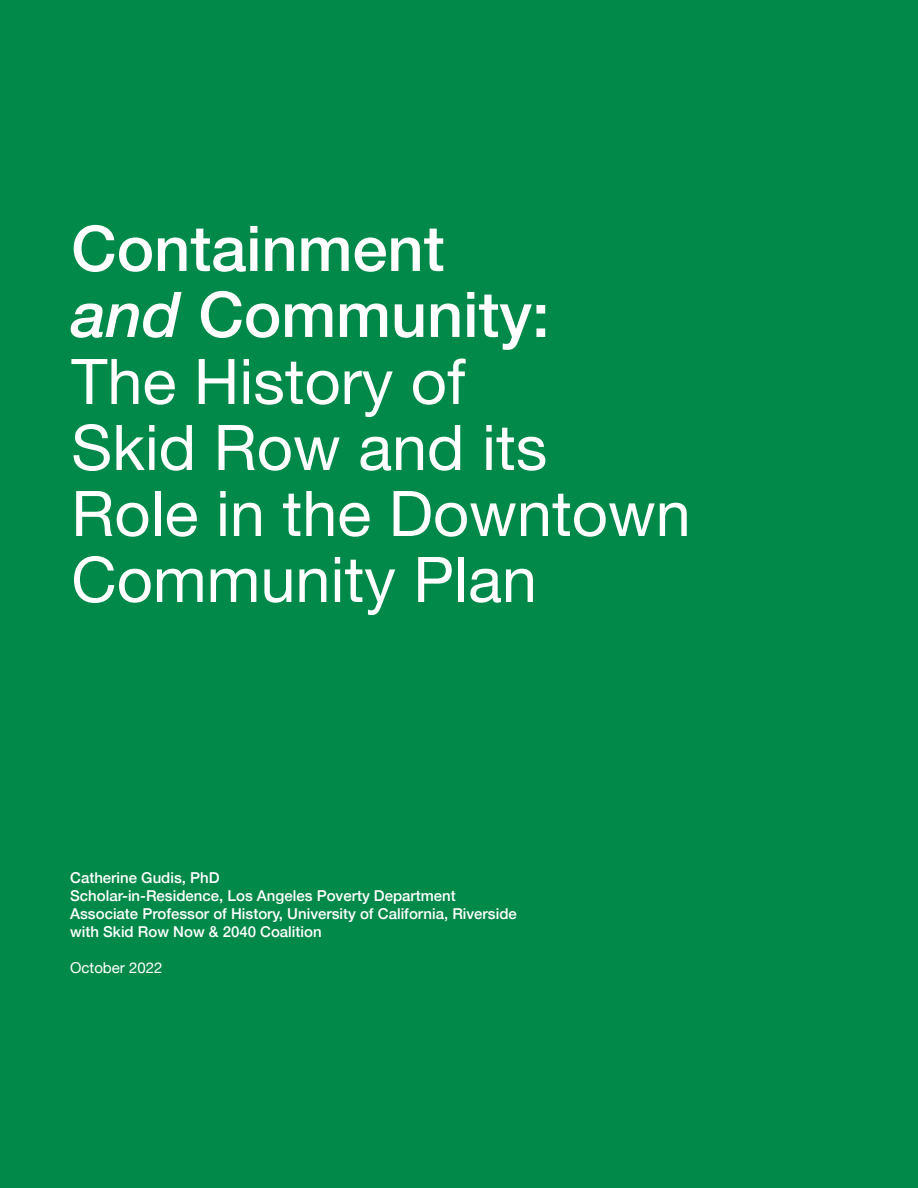
<style>
.page{position:relative;width:918px;height:1188px;background:#008949}
.page>*{position:absolute;margin:0;border:0;box-sizing:border-box;transform-origin:0 0}
.t1{font:63px/66px "Helvetica Neue";color:#fff}
.t2{font:500 63px/66px "Helvetica Neue";color:#fff}
.t3{font:500 15px "Helvetica Neue";color:#fff}
.t4{font:15px "Helvetica Neue";color:#fff}
.s1{font-style:italic}
</style>
<div class="page">
<p class="t2" style="left:71px;top:210px;width:480px">Containment <span class="s1">and</span> Community:</p>
<p class="t1" style="left:71px;top:352px;width:621px">The History of<br>Skid Row and its<br>Role in the Downtown<br>Community Plan</p>
<p class="t3" style="left:70px;top:866px;width:151px">Catherine Gudis, PhD</p>
<p class="t3" style="left:70px;top:884px;width:387px">Scholar-in-Residence, Los Angeles Poverty Department</p>
<p class="t3" style="left:70px;top:902px;width:448px">Associate Professor of History, University of California, Riverside</p>
<p class="t3" style="left:70px;top:920px;width:253px">with Skid Row Now &amp; 2040 Coalition</p>
<p class="t4" style="left:70px;top:957px;width:94px">October 2022</p>
</div>
